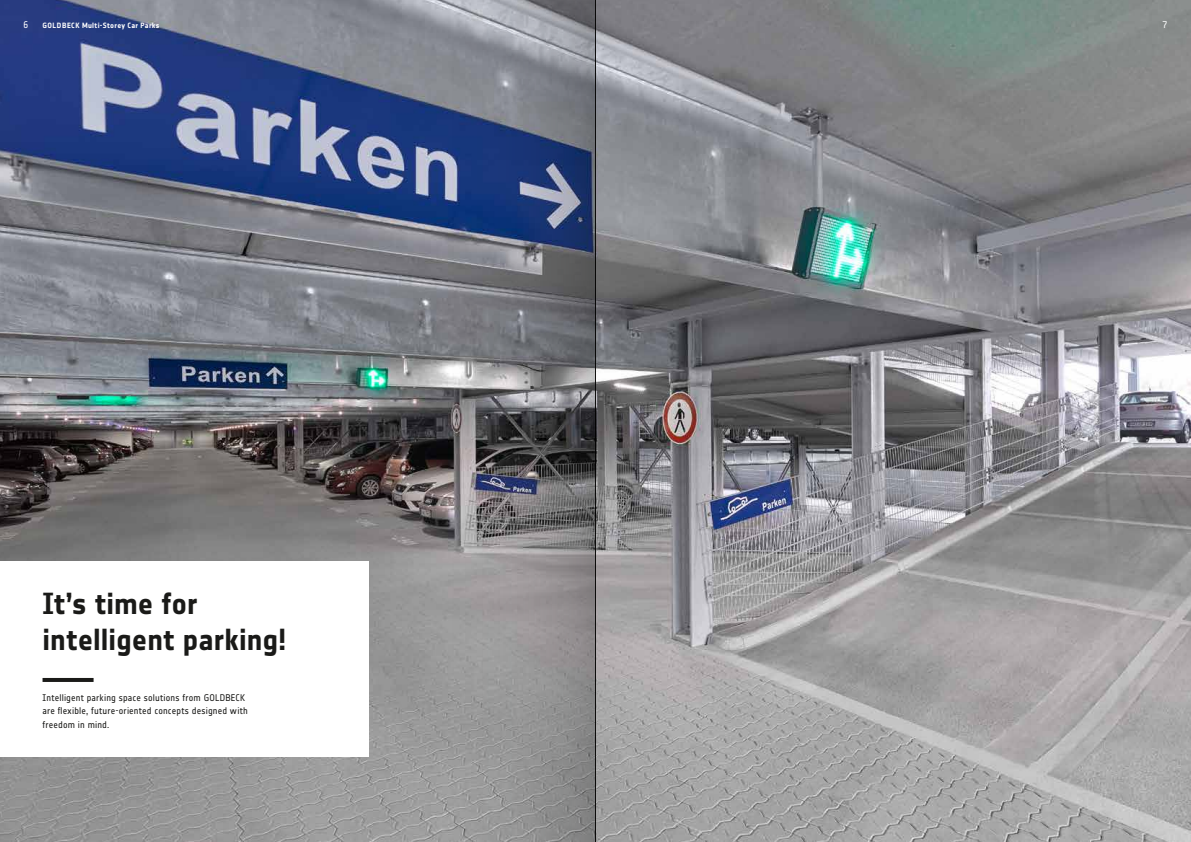
<style>
.page{position:relative;width:1191px;height:842px;background:#fff}
.page>*{position:absolute;margin:0;border:0;box-sizing:border-box;transform-origin:0 0}
.t1{font:700 30px/36px "Goldbeck";color:#1a1a18}
.t2{font:9.5px/13.3px "Goldbeck";letter-spacing:.015em;color:#1a1a18}
.t3{font:9.5px "Goldbeck";color:#fff}
.t4{font:700 7.5px "Goldbeck";letter-spacing:.055em;color:#fff}
</style>
<div class="page">
<img style="left:0;top:0;width:1191px;height:842px">
<div style="left:0;top:561px;width:369px;height:196px;background:#fff"></div>
<hr style="left:43px;top:678px;width:51px;height:4px;background:#1a1a18">
<hr style="left:595px;top:0;width:1px;height:842px;background:#1a1a18">
<svg style="left:425px;top:0;width:170px;height:842px;background:#797c87"></svg>
<p class="t3" style="left:24px;top:19px;width:6px">6</p>
<p class="t4" style="left:43px;top:21px;width:119px">GOLDBECK Multi-Storey Car Parks</p>
<p class="t3" style="left:1162px;top:19px;width:6px">7</p>
<h1 class="t1" style="left:43px;top:585px;width:245px">It’s time for intelligent parking!</h1>
<p class="t2" style="left:43px;top:691px;width:207px">Intelligent parking space solutions from GOLDBECK are flexible, future-oriented concepts designed with freedom in mind.</p>
</div>
